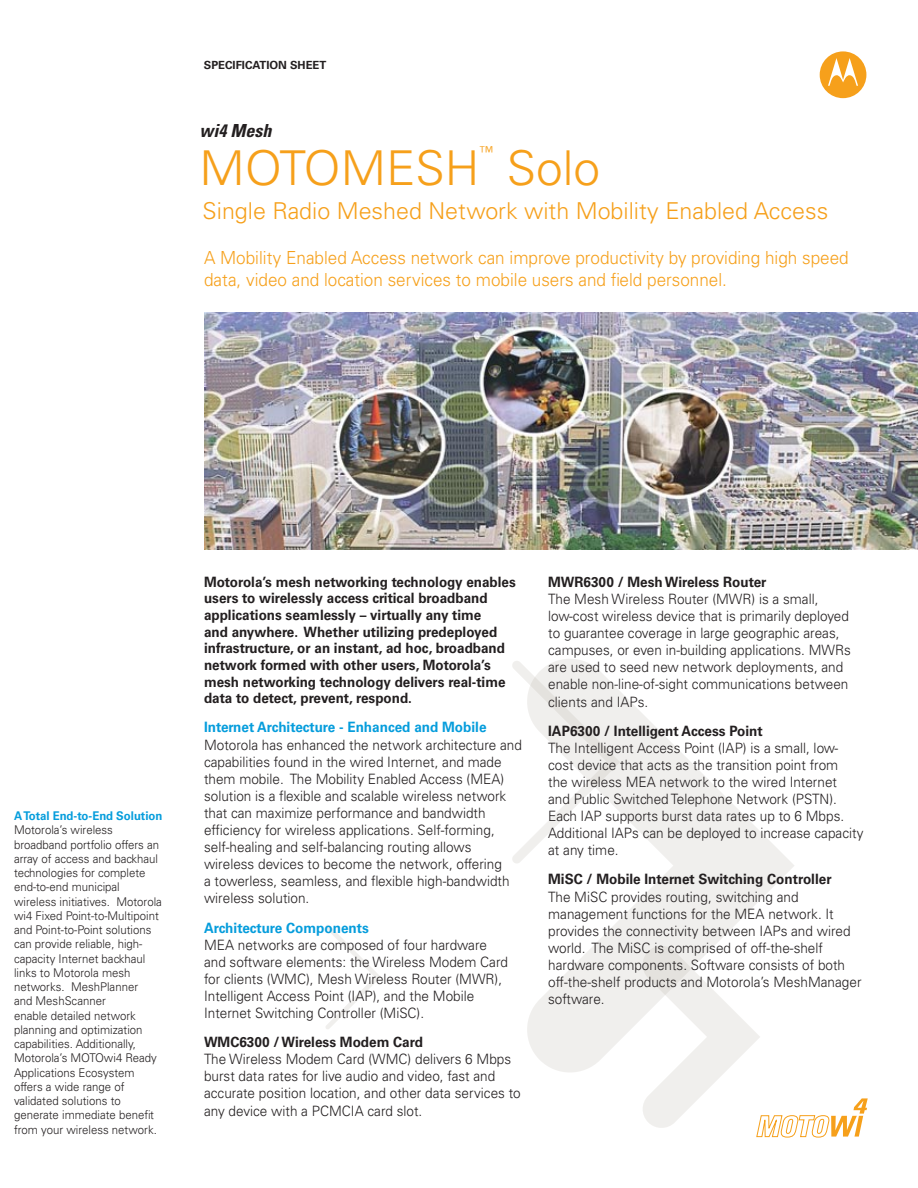
<style>
.page{position:relative;width:918px;height:1188px;background:#fff}
.page>*{position:absolute;margin:0;border:0;box-sizing:border-box;transform-origin:0 0}
.t1{font:300 48px "Univers LT Std";color:#f6a01b}
.t2{font:300 23.25px "Univers LT Std";color:#f6a01b}
.t3{font:300 18px/21.6px "Univers LT Std";color:#f6a01b;scale:.95 1}
.t4{font:italic 700 condensed 18px "Univers LT Std";color:#231f20}
.t5{font:300 15px "Univers LT Std";color:#f6a01b}
.t6{font:300 14.25px/17.1px "Univers LT Std";color:#231f20;scale:.95 1}
.t7{font:700 14.25px/16.6px "Univers LT Std";color:#231f20;scale:.94 1}
.t8{font:700 14.25px "Univers LT Std";color:#231f20;scale:.95 1}
.t9{font:700 14.25px "Univers LT Std";color:#069ddc;scale:.95 1}
.t10{font:300 12px/14.2px "Univers LT Std";color:#231f20;scale:.95 1}
.t11{font:700 12px "Univers LT Std";color:#069ddc;scale:.95 1}
.t12{font:700 11.25px "Univers LT Std";color:#231f20}
</style>
<div class="page">
<svg style="left:820px;top:51px;width:46px;height:47px"></svg>
<svg style="left:527px;top:659px;width:267px;height:413px"></svg>
<svg style="left:326px;top:925px;width:55px;height:104px"></svg>
<svg style="left:641px;top:944px;width:227px;height:193px"></svg>
<svg style="left:512px;top:660px;width:108px;height:204px"></svg>
<img style="left:204px;top:313px;width:714px;height:236px">
<p class="t12" style="left:204px;top:58px;width:124px">Specification Sheet</p>
<p class="t4" style="left:199px;top:120px;width:73px">wi4 Mesh</p>
<h1 class="t1" style="left:199px;top:139px;width:282px">MOTOMESH</h1>
<p class="t5" style="left:479px;top:142px;width:16px">™</p>
<h1 class="t1" style="left:507px;top:139px;width:95px">Solo</h1>
<h2 class="t2" style="left:203px;top:197px;width:627px">Single Radio Meshed Network with Mobility Enabled Access</h2>
<p class="t3" style="left:204px;top:247px;width:680px">A Mobility Enabled Access network can improve productivity by providing high speed data, video and location services to mobile users and field personnel.</p>
<p class="t11" style="left:14px;top:809px;width:158px">ATotal End-to-End Solution</p>
<p class="t10" style="left:14px;top:823px;width:157px">Motorola’s wireless broadband portfolio offers an array of access and backhaul technologies for complete end-to-end municipal wireless initiatives. Motorola wi4 Fixed Point-to-Multipoint and Point-to-Point solutions can provide reliable, high&shy;capacity Internet backhaul links to Motorola mesh networks. MeshPlanner<br>and MeshScanner<br>enable detailed network planning and optimization capabilities. Additionally,<br>Motorola’s MOTOwi4 Ready<br>Applications Ecosystem offers a wide range of validated solutions to generate immediate benefit from your wireless network.</p>
<p class="t7" style="left:204px;top:574px;width:333px">Motorola’s mesh networking technology enables users to wirelessly access critical broadband applications seamlessly – virtually any time<br>and anywhere. Whether utilizing predeployed infrastructure, or an instant, ad hoc, broadband network formed with other users, Motorola’s mesh networking technology delivers real-time data to detect, prevent, respond.</p>
<p class="t9" style="left:204px;top:719px;width:299px">Internet Architecture - Enhanced and Mobile</p>
<p class="t6" style="left:204px;top:736px;width:336px">Motorola has enhanced the network architecture and capabilities found in the wired Internet, and made them mobile. The Mobility Enabled Access (MEA) solution is a flexible and scalable wireless network that can maximize performance and bandwidth efficiency for wireless applications. Self-forming, self-healing and self-balancing routing allows wireless devices to become the network, offering<br>a towerless, seamless, and flexible high-bandwidth wireless solution.</p>
<p class="t9" style="left:204px;top:919px;width:175px">Architecture Components</p>
<p class="t6" style="left:204px;top:936px;width:321px">MEA networks are composed of four hardware and software elements: the Wireless Modem Card for clients (WMC), Mesh Wireless Router (MWR), Intelligent Access Point (IAP), and the Mobile Internet Switching Controller (MiSC).</p>
<p class="t8" style="left:204px;top:1034px;width:232px">WMC6300 / Wireless Modem Card</p>
<p class="t6" style="left:204px;top:1051px;width:335px">The Wireless Modem Card (WMC) delivers 6 Mbps burst data rates for live audio and video, fast and accurate position location, and other data services to any device with a PCMCIA card slot.</p>
<p class="t8" style="left:548px;top:573px;width:231px">MWR6300 / Mesh Wireless Router</p>
<p class="t6" style="left:548px;top:590px;width:320px">The Mesh Wireless Router (MWR) is a small, low-cost wireless device that is primarily deployed to guarantee coverage in large geographic areas, campuses, or even in-building applications. MWRs are used to seed new network deployments, and enable non-line-of-sight communications between clients and IAPs.</p>
<p class="t8" style="left:548px;top:722px;width:227px">IAP6300 / Intelligent Access Point</p>
<p class="t6" style="left:548px;top:739px;width:334px">The Intelligent Access Point (IAP) is a small, low&shy;cost device that acts as the transition point from<br>the wireless MEA network to the wired Internet<br>and Public Switched Telephone Network (PSTN).<br>Each IAP supports burst data rates up to 6 Mbps.<br>Additional IAPs can be deployed to increase capacity at any time.</p>
<p class="t8" style="left:548px;top:871px;width:300px">MiSC / Mobile Internet Switching Controller</p>
<p class="t6" style="left:548px;top:888px;width:331px">The MiSC provides routing, switching and management functions for the MEA network. It provides the connectivity between IAPs and wired world. The MiSC is comprised of off-the-shelf hardware components. Software consists of both off-the-shelf products and Motorola’s MeshManager software.</p>
</div>
